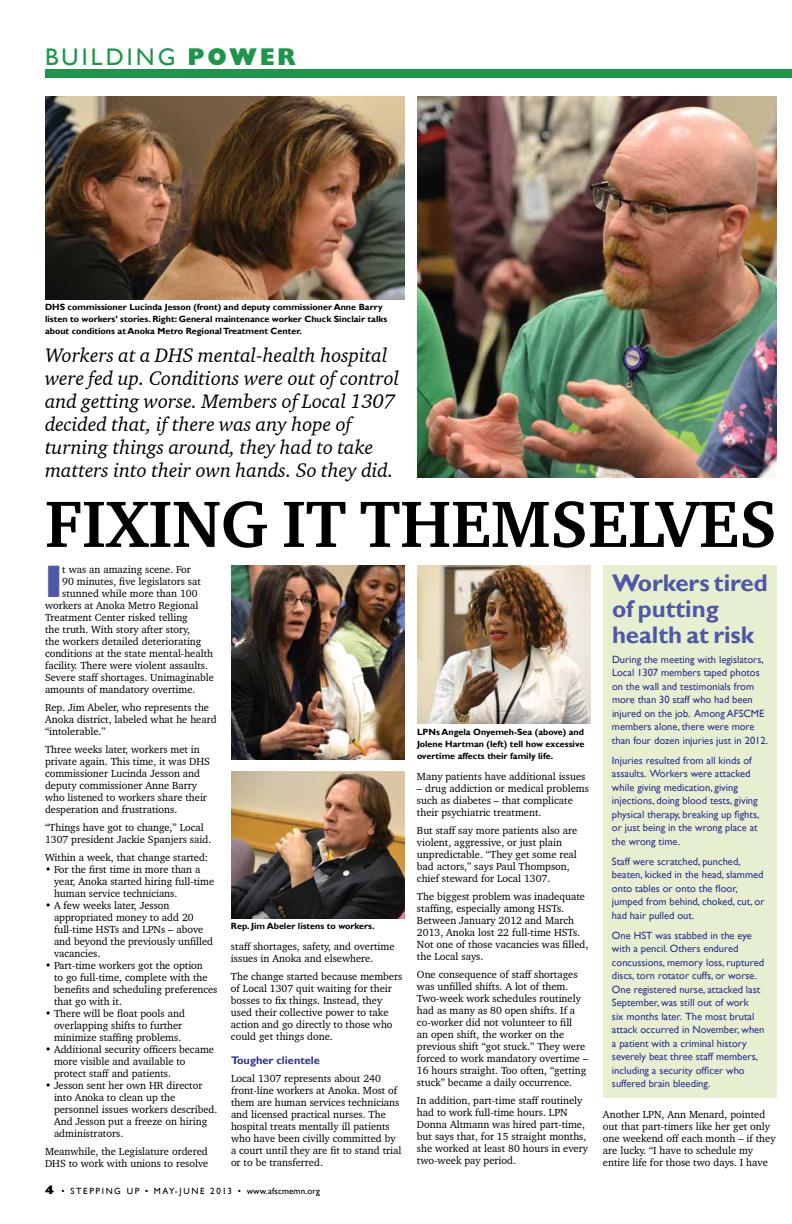
<style>
.page{position:relative;width:792px;height:1224px;background:#fff}
.page>*{position:absolute;margin:0;border:0;box-sizing:border-box;transform-origin:0 0}
.t1{font:700 67px "Charter BT Pro";color:#000}
.t2{font:45.1px "Gill Sans Std Extra Bold Disp";color:#4f57a6}
.t3{font:700 24px/26px "Gill Sans";color:#4f57a6}
.t4{font:24px "Gill Sans";color:#1d9649}
.t5{font:italic 20px/23px "Charter BT Pro";color:#000}
.t6{font:700 11px "Gill Sans";color:#2e3192}
.t7{font:10.5px/12px "Charter BT Pro";color:#000}
.t8{font:10.5px/13.5px "Gill Sans";color:#2e3192}
.t9{font:700 9px/12px "Gill Sans";color:#000}
.t10{font:9px "Gill Sans";letter-spacing:.18em;color:#000}
.s1{font-family:"Gill Sans Std Extra Bold Disp"}
.s2{font-family:"Gill Sans Std Extra Bold Disp";font-size:12px}
</style>
<div class="page">
<div style="left:46px;top:70px;width:746px;height:8px;background:#1d9649"></div>
<img style="left:45px;top:96px;width:360px;height:203px">
<img style="left:417px;top:96px;width:360px;height:382px">
<div style="left:603px;top:565px;width:174px;height:533px;background:#e6f0d1"></div>
<img style="left:231px;top:772px;width:174px;height:147px">
<img style="left:231px;top:565px;width:174px;height:195px">
<img style="left:417px;top:565px;width:174px;height:159px">
<h3 class="t4" style="left:45px;top:43px;width:252px">building <span class="s1">POWER</span></h3>
<p class="t9" style="left:45px;top:301px;width:344px">DHS commissioner Lucinda Jesson (front) and deputy commissioner Anne Barry listen to workers’ stories. Right: General maintenance worker Chuck Sinclair talks about conditions at Anoka Metro Regional Treatment Center.</p>
<p class="t5" style="left:45px;top:343px;width:356px">Workers at a DHS mental-health hospital were fed up. Conditions were out of control and getting worse. Members of Local 1307 decided that, if there was any hope of turning things around, they had to take matters into their own hands. So they did.</p>
<h1 class="t1" style="left:45px;top:481px;width:734px">FIXING IT THEMSELVES</h1>
<h3 class="t3" style="left:612px;top:570px;width:157px">Workers tired of putting health at risk</h3>
<p class="t8" style="left:612px;top:653px;width:158px">During the meeting with legislators, Local 1307 members taped photos on the wall and testimonials from more than 30 staff who had been injured on the job. Among AFSCME members alone, there were more than four dozen injuries just in 2012.</p>
<p class="t8" style="left:612px;top:754px;width:149px">Injuries resulted from all kinds of assaults. Workers were attacked while giving medication, giving injections, doing blood tests, giving physical therapy, breaking up fights, or just being in the wrong place at the wrong time.</p>
<p class="t8" style="left:612px;top:855px;width:154px">Staff were scratched, punched, beaten, kicked in the head, slammed onto tables or onto the floor, jumped from behind, choked, cut, or had hair pulled out.</p>
<p class="t8" style="left:612px;top:929px;width:154px">One HST was stabbed in the eye with a pencil. Others endured concussions, memory loss, ruptured discs, torn rotator cuffs, or worse.<br>One registered nurse, attacked last<br>September, was still out of work<br>six months later. The most brutal attack occurred in November, when a patient with a criminal history severely beat three staff members, including a security officer who suffered brain bleeding.</p>
<h2 class="t2" style="left:45px;top:554px;width:13px">I</h2>
<p class="t7" style="left:62px;top:563px;width:130px">t was an amazing scene. For</p>
<p class="t7" style="left:62px;top:575px;width:140px">90 minutes, five legislators sat</p>
<p class="t7" style="left:62px;top:587px;width:137px">stunned while more than 100</p>
<p class="t7" style="left:45px;top:599px;width:155px">workers at Anoka Metro Regional</p>
<p class="t7" style="left:45px;top:611px;width:144px">Treatment Center risked telling</p>
<p class="t7" style="left:45px;top:623px;width:146px">the truth. With story after story,</p>
<p class="t7" style="left:45px;top:635px;width:158px">the workers detailed deteriorating</p>
<p class="t7" style="left:45px;top:647px;width:170px">conditions at the state mental-health</p>
<p class="t7" style="left:45px;top:659px;width:165px">facility. There were violent assaults.</p>
<p class="t7" style="left:45px;top:671px;width:171px">Severe staff shortages. Unimaginable</p>
<p class="t7" style="left:45px;top:683px;width:152px">amounts of mandatory overtime.</p>
<p class="t7" style="left:45px;top:701px;width:173px">Rep. Jim Abeler, who represents the<br>Anoka district, labeled what he heard “intolerable.”</p>
<p class="t7" style="left:45px;top:743px;width:167px">Three weeks later, workers met in private again. This time, it was DHS commissioner Lucinda Jesson and deputy commissioner Anne Barry who listened to workers share their desperation and frustrations.</p>
<p class="t7" style="left:45px;top:821px;width:168px">“Things have got to change,” Local<br>1307 president Jackie Spanjers said.</p>
<p class="t7" style="left:45px;top:851px;width:165px">Within a week, that change started:</p>
<p class="t7" style="left:54px;top:863px;width:162px;text-indent:-9px">• For the first time in more than a year, Anoka started hiring full-time human service technicians.</p>
<p class="t7" style="left:54px;top:899px;width:161px;text-indent:-9px">• A few weeks later, Jesson appropriated money to add 20 full-time HSTs and LPNs – above and beyond the previously unfilled vacancies.</p>
<p class="t7" style="left:54px;top:959px;width:165px;text-indent:-9px">• Part-time workers got the option<br>to go full-time, complete with the benefits and scheduling preferences that go with it.</p>
<p class="t7" style="left:54px;top:1007px;width:132px;text-indent:-9px">• There will be float pools and overlapping shifts to further minimize staffing problems.</p>
<p class="t7" style="left:54px;top:1043px;width:162px;text-indent:-9px">• Additional security officers became more visible and available to protect staff and patients.</p>
<p class="t7" style="left:54px;top:1079px;width:165px;text-indent:-9px">• Jesson sent her own HR director into Anoka to clean up the personnel issues workers described.<br>And Jesson put a freeze on hiring administrators.</p>
<p class="t7" style="left:45px;top:1145px;width:165px">Meanwhile, the Legislature ordered<br>DHS to work with unions to resolve</p>
<p class="t9" style="left:417px;top:726px;width:169px;text-align:justify">LPNs Angela Onyemeh-Sea (above) and Jolene Hartman (left) tell how excessive overtime affects their family life.</p>
<p class="t7" style="left:417px;top:770px;width:170px">Many patients have additional issues</p>
<p class="t7" style="left:417px;top:782px;width:173px">– drug addiction or medical problems such as diabetes – that complicate their psychiatric treatment.</p>
<p class="t7" style="left:417px;top:824px;width:162px">But staff say more patients also are violent, aggressive, or just plain unpredictable. “They get some real bad actors,” says Paul Thompson, chief steward for Local 1307.</p>
<p class="t7" style="left:417px;top:890px;width:173px">The biggest problem was inadequate staffing, especially among HSTs.<br>Between January 2012 and March<br>2013, Anoka lost 22 full-time HSTs.<br>Not one of those vacancies was filled, the Local says.</p>
<p class="t7" style="left:417px;top:968px;width:173px">One consequence of staff shortages was unfilled shifts. A lot of them.<br>Two-week work schedules routinely had as many as 80 open shifts. If a co-worker did not volunteer to fill<br>an open shift, the worker on the previous shift “got stuck.” They were forced to work mandatory overtime – 16 hours straight. Too often, “getting stuck” became a daily occurrence.</p>
<p class="t7" style="left:417px;top:1094px;width:173px">In addition, part-time staff routinely had to work full-time hours. LPN Donna Altmann was hired part-time, but says that, for 15 straight months, she worked at least 80 hours in every two-week pay period.</p>
<p class="t9" style="left:231px;top:920px;width:145px">Rep. Jim Abeler listens to workers.</p>
<p class="t7" style="left:231px;top:940px;width:165px">staff shortages, safety, and overtime issues in Anoka and elsewhere.</p>
<p class="t7" style="left:231px;top:970px;width:173px">The change started because members of Local 1307 quit waiting for their bosses to fix things. Instead, they used their collective power to take action and go directly to those who could get things done.</p>
<p class="t6" style="left:231px;top:1053px;width:91px">Tougher clientele</p>
<p class="t7" style="left:231px;top:1072px;width:172px">Local 1307 represents about 240 front-line workers at Anoka. Most of them are human services technicians and licensed practical nurses. The hospital treats mentally ill patients who have been civilly committed by a court until they are fit to stand trial or to be transferred.</p>
<p class="t7" style="left:603px;top:1108px;width:174px">Another LPN, Ann Menard, pointed out that part-timers like her get only one weekend off each month – if they are lucky. “I have to schedule my entire life for those two days. I have</p>
<p class="t10" style="left:45px;top:1185px;width:277px"><span class="s2">4</span> • Stepping Up • may-ju ne 2013 • www.afscmemn.org</p>
</div>
